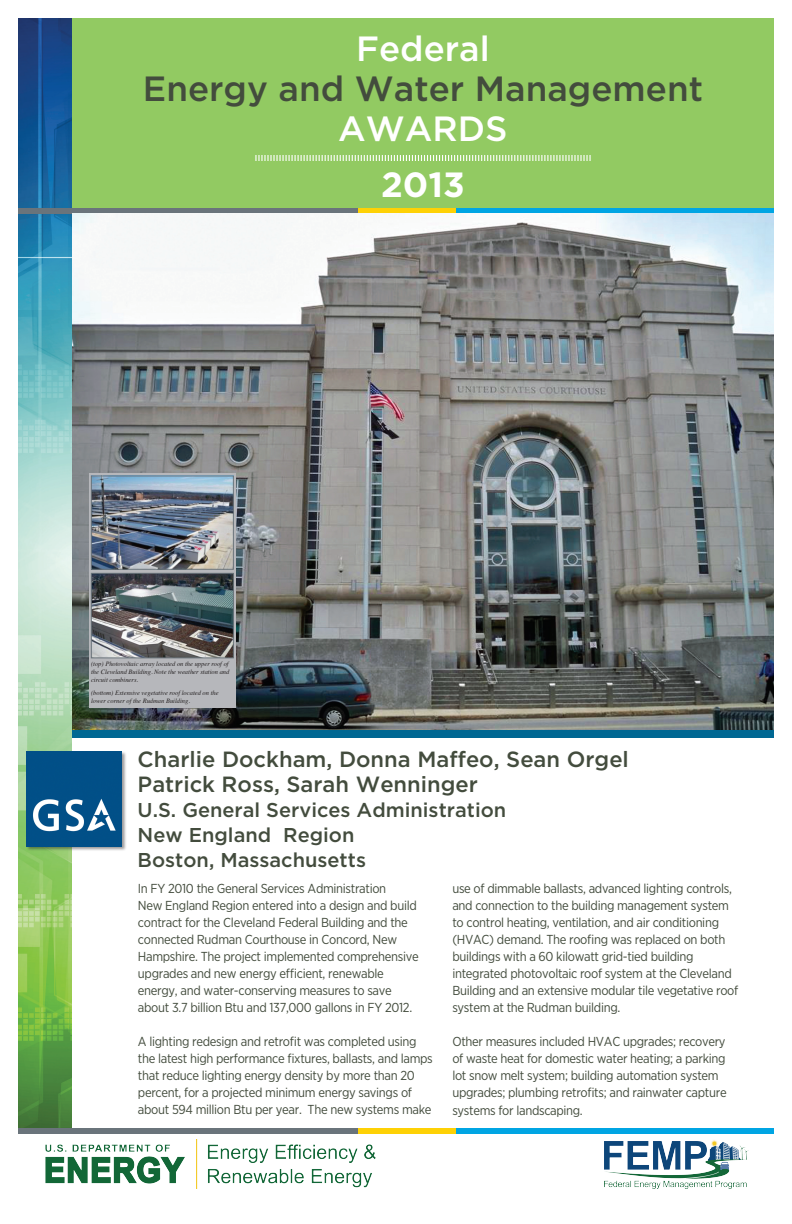
<style>
.page{position:relative;width:792px;height:1224px;background:#fff}
.page>*{position:absolute;margin:0;border:0;box-sizing:border-box;transform-origin:0 0}
.t1{font:500 35px "Gotham";color:#434c3d}
.t2{font:500 35px "Gotham";color:#fff}
.t3{font:700 35px "Gotham";color:#fff}
.t4{font:500 22px "Gotham";color:#434c3d}
.t5{font:500 20px "Gotham";color:#434c3d}
.t6{font:13px/17px "Gotham Narrow";letter-spacing:-.025em;color:#434c3d}
.t7{font:italic 6.5px/8px "Times";color:#231f20;text-align:justify}
</style>
<div class="page">
<img style="left:18px;top:18px;width:54px;height:1111px">
<div style="left:72px;top:18px;width:702px;height:195px;background:#92ca62"></div>
<div style="left:18px;top:1129px;width:573px;height:5px;background:#6a747b"></div>
<div style="left:358px;top:1129px;width:139px;height:5px;background:#fed105"></div>
<div style="left:457px;top:1129px;width:317px;height:5px;background:#00a5e3"></div>
<svg style="left:255px;top:155px;width:336px;height:6px"></svg>
<img style="left:605px;top:1140px;width:143px;height:48px">
<img style="left:45px;top:1139px;width:331px;height:49px">
<div style="left:18px;top:208px;width:573px;height:5px;background:#6a747b"></div>
<div style="left:358px;top:208px;width:139px;height:5px;background:#fed105"></div>
<div style="left:457px;top:208px;width:317px;height:5px;background:#00a5e3"></div>
<img style="left:72px;top:213px;width:702px;height:517px">
<div style="left:72px;top:730px;width:702px;height:8px;background:#006893"></div>
<div style="left:26px;top:751px;width:100px;height:100px;background:#231f20;opacity:.45"></div>
<img style="left:26px;top:751px;width:95px;height:95px">
<div style="left:89px;top:474px;width:146px;height:234px;background:#b6b7bb"></div>
<img style="left:93px;top:478px;width:139px;height:90px">
<div style="left:91px;top:476px;width:143px;height:94px;border:1px solid #6a747b"></div>
<img style="left:93px;top:575px;width:139px;height:81px">
<div style="left:91px;top:573px;width:143px;height:85px;border:1px solid #6a747b"></div>
<h1 class="t2" style="left:356px;top:26px;width:135px">Federal</h1>
<h1 class="t1" style="left:143px;top:66px;width:562px">Energy and Water Management</h1>
<h1 class="t2" style="left:338px;top:106px;width:171px">AWARDS</h1>
<h1 class="t3" style="left:381px;top:162px;width:85px">2013</h1>
<p class="t7" style="left:91px;top:660px;width:140px">(top) Photovoltaic array located on the upper roof of the Cleveland Building. Note the weather station and circuit combiners.</p>
<p class="t7" style="left:91px;top:689px;width:129px">(bottom) Extensive vegetative roof located on the lower corner of the Rudman Building.</p>
<p class="t4" style="left:138px;top:745px;width:493px">Charlie Dockham, Donna Maffeo, Sean Orgel</p>
<p class="t4" style="left:138px;top:770px;width:342px">Patrick Ross, Sarah Wenninger</p>
<p class="t5" style="left:138px;top:797px;width:370px">U.S. General Services Administration</p>
<p class="t5" style="left:138px;top:822px;width:218px">New England Region</p>
<p class="t5" style="left:138px;top:847px;width:230px">Boston, Massachusetts</p>
<p class="t6" style="left:138px;top:880px;width:282px">In FY 2010 the General Services Administration<br>New England Region entered into a design and build contract for the Cleveland Federal Building and the connected Rudman Courthouse in Concord, New Hampshire. The project implemented comprehensive upgrades and new energy efficient, renewable energy, and water-conserving measures to save about 3.7 billion Btu and 137,000 gallons in FY 2012.</p>
<p class="t6" style="left:138px;top:1033px;width:296px">A lighting redesign and retrofit was completed using the latest high performance fixtures, ballasts, and lamps that reduce lighting energy density by more than 20 percent, for a projected minimum energy savings of about 594 million Btu per year. The new systems make</p>
<p class="t6" style="left:452px;top:880px;width:287px">use of dimmable ballasts, advanced lighting controls, and connection to the building management system to control heating, ventilation, and air conditioning (HVAC) demand. The roofing was replaced on both buildings with a 60 kilowatt grid-tied building integrated photovoltaic roof system at the Cleveland Building and an extensive modular tile vegetative roof system at the Rudman building.</p>
<p class="t6" style="left:452px;top:1033px;width:276px;line-height:17.2px">Other measures included HVAC upgrades; recovery of waste heat for domestic water heating; a parking lot snow melt system; building automation system upgrades; plumbing retrofits; and rainwater capture systems for landscaping.</p>
</div>
